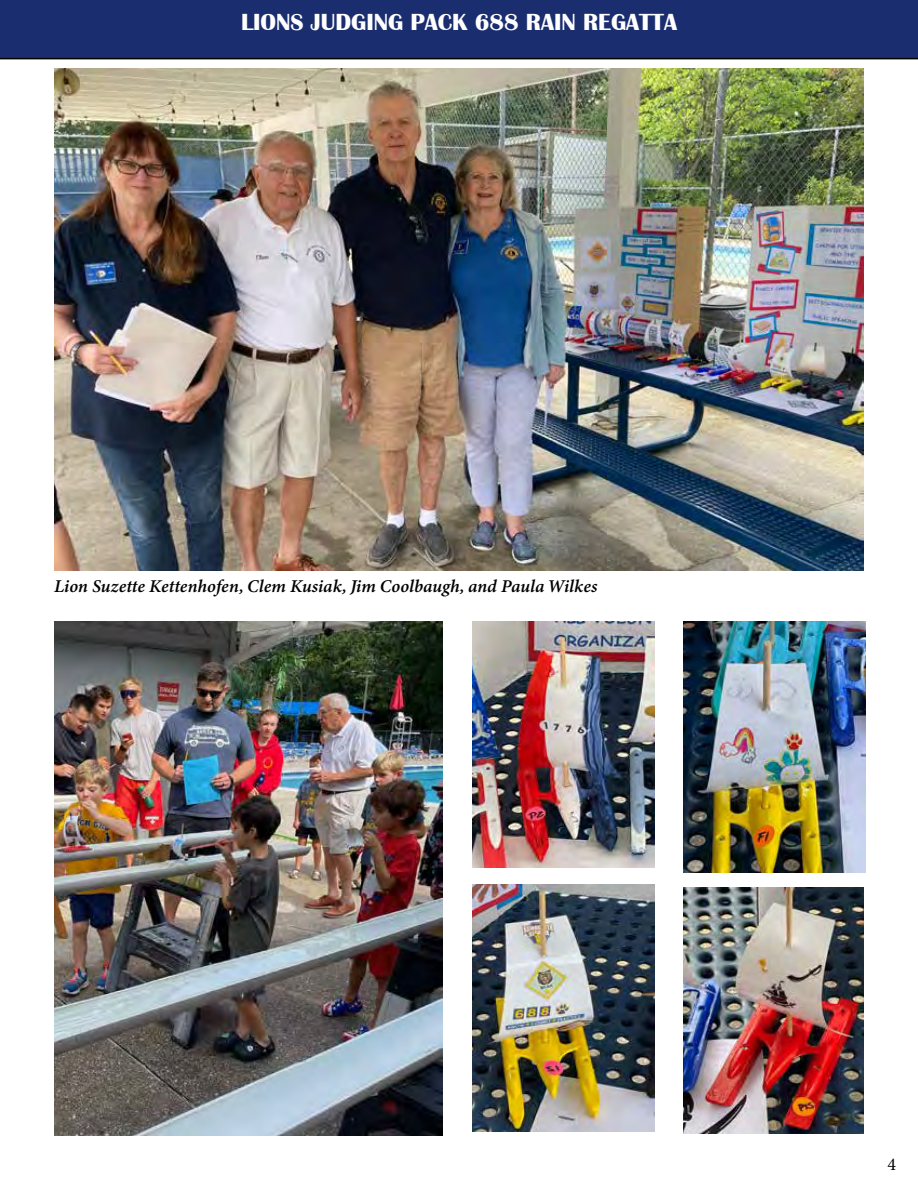
<style>
.page{position:relative;width:918px;height:1188px;background:#fff}
.page>*{position:absolute;margin:0;border:0;box-sizing:border-box;transform-origin:0 0}
.t1{font:700 24px "Britannic";color:#fff}
.t2{font:italic 18px "Minion Variable Concept";color:#000}
.t3{font:18px "Minion Pro";color:#000}
</style>
<div class="page">
<div style="left:0;top:0;width:918px;height:59px;background:#1a2d6f"></div>
<img style="left:54px;top:68px;width:810px;height:503px">
<img style="left:54px;top:621px;width:389px;height:515px">
<img style="left:684px;top:621px;width:182px;height:252px">
<img style="left:472px;top:621px;width:182px;height:247px">
<img style="left:472px;top:885px;width:182px;height:246px">
<img style="left:684px;top:887px;width:180px;height:247px">
<h1 class="t1" style="left:241px;top:9px;width:438px">LIONS JUDGING PACK 688 RAIN REGATTA</h1>
<p class="t2" style="left:54px;top:574px;width:545px">Lion Suzette Kettenhofen, Clem Kusiak, Jim Coolbaugh, and Paula Wilkes</p>
<p class="t3" style="left:887px;top:1152px;width:10px">4</p>
</div>
